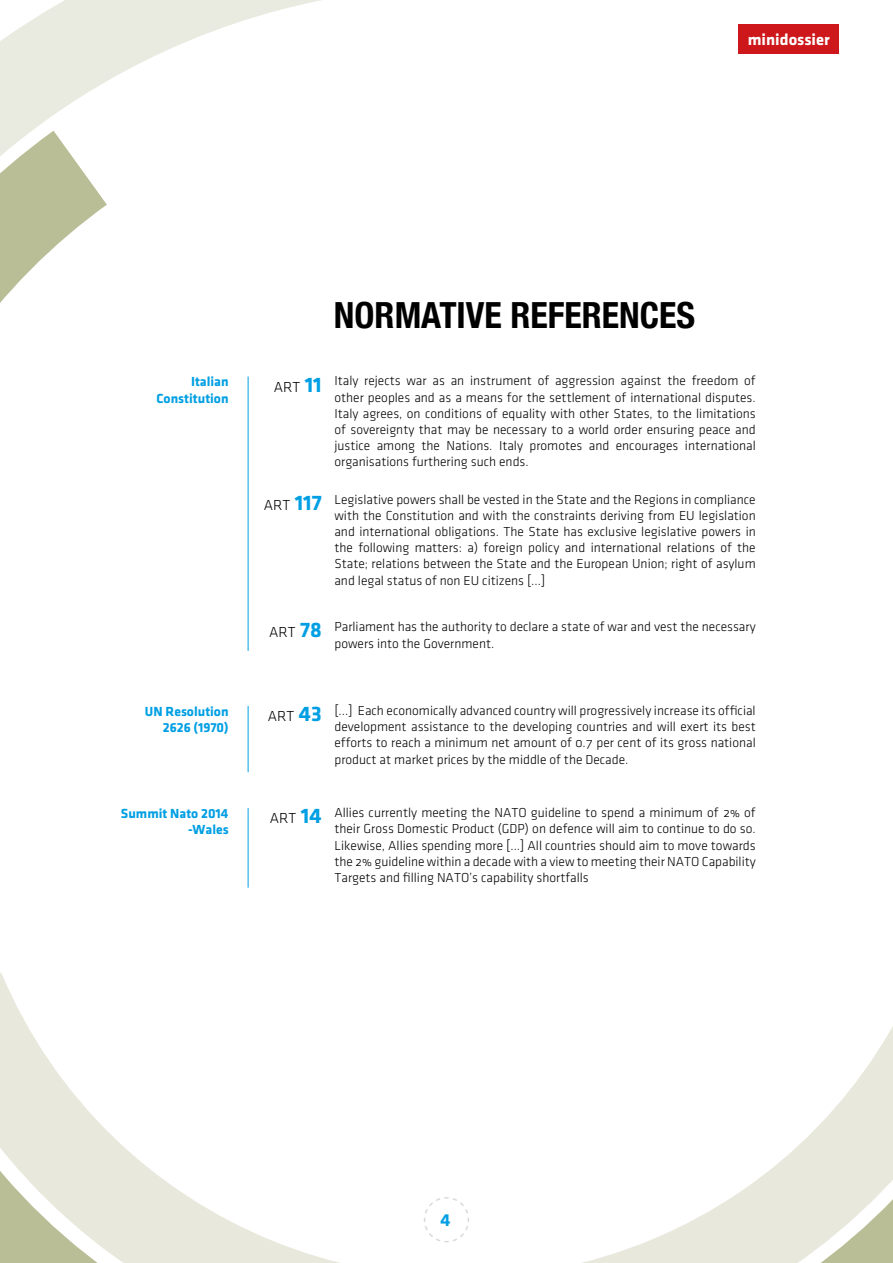
<style>
.page{position:relative;width:893px;height:1263px;background:#fff}
.page>*{position:absolute;margin:0;border:0;box-sizing:border-box;transform-origin:0 0}
.t1{font:700 condensed 36px "Helvetica Neue";color:#000}
.t2{font:700 18px "Klavika";color:#009fe3}
.t3{font:700 16.5px "Klavika";color:#fff}
.t4{font:15px "Klavika Light OSTF";color:#000}
.t5{font:700 13.65px/16.4px "Klavika";color:#009fe3;text-align:right}
.t6{font:13.5px/16.2px "Klavika Light OSTF";color:#000;text-align:justify}
.s1{font-family:"Klavika";font-weight:700;font-size:21.9px;color:#009fe3}
</style>
<div class="page">
<svg style="left:0;top:973px;width:893px;height:290px"></svg>
<svg style="left:423px;top:1196px;width:47px;height:47px"></svg>
<hr style="left:248px;top:376px;width:1px;height:275px;background:#009fe3">
<hr style="left:248px;top:706px;width:1px;height:66px;background:#009fe3">
<hr style="left:248px;top:808px;width:1px;height:80px;background:#009fe3">
<svg style="left:0;top:0;width:839px;height:303px"></svg>
<p class="t3" style="left:748px;top:31px;width:83px">minidossier</p>
<h1 class="t1" style="left:334px;top:286px;width:363px">NORMATIVE REFERENCES</h1>
<p class="t5" style="left:156px;top:373px;width:74px">Italian<br>Constitution</p>
<p class="t4" style="left:274px;top:379px;width:50px">ART <span class="s1">11</span></p>
<p class="t6" style="left:334px;top:373px;width:423px">Italy rejects war as an instrument of aggression against the freedom of other peoples and as a means for the settlement of international disputes.<br>Italy agrees, on conditions of equality with other States, to the limitations of sovereignty that may be necessary to a world order ensuring peace and justice among the Nations. Italy promotes and encourages international organisations furthering such ends.</p>
<p class="t4" style="left:264px;top:497px;width:60px">ART <span class="s1">117</span></p>
<p class="t6" style="left:334px;top:491px;width:423px">Legislative powers shall be vested in the State and the Regions in compliance with the Constitution and with the constraints deriving from EU legislation and international obligations. The State has exclusive legislative powers in the following matters: a) foreign policy and international relations of the State; relations between the State and the European Union; right of asylum and legal status of non EU citizens [...]</p>
<p class="t4" style="left:269px;top:624px;width:54px">ART <span class="s1">78</span></p>
<p class="t6" style="left:334px;top:619px;width:423px">Parliament has the authority to declare a state of war and vest the necessary powers into the Government.</p>
<p class="t5" style="left:145px;top:703px;width:85px">UN Resolution<br>2626 (1970)</p>
<p class="t4" style="left:268px;top:708px;width:55px">ART <span class="s1">43</span></p>
<p class="t6" style="left:334px;top:702px;width:423px">[...] Each economically advanced country will progressively increase its official development assistance to the developing countries and will exert its best efforts to reach a minimum net amount of 0.7 per cent of its gross national product at market prices by the middle of the Decade.</p>
<p class="t5" style="left:121px;top:805px;width:109px">Summit Nato 2014 -Wales</p>
<p class="t4" style="left:270px;top:811px;width:53px">ART <span class="s1">14</span></p>
<p class="t6" style="left:334px;top:805px;width:423px">Allies currently meeting the NATO guideline to spend a minimum of 2% of their Gross Domestic Product (GDP) on defence will aim to continue to do so.<br>Likewise, Allies spending more [...] All countries should aim to move towards the 2% guideline within a decade with a view to meeting their NATO Capability Targets and filling NATO’s capability shortfalls</p>
<h2 class="t2" style="left:440px;top:1210px;width:12px">4</h2>
</div>
